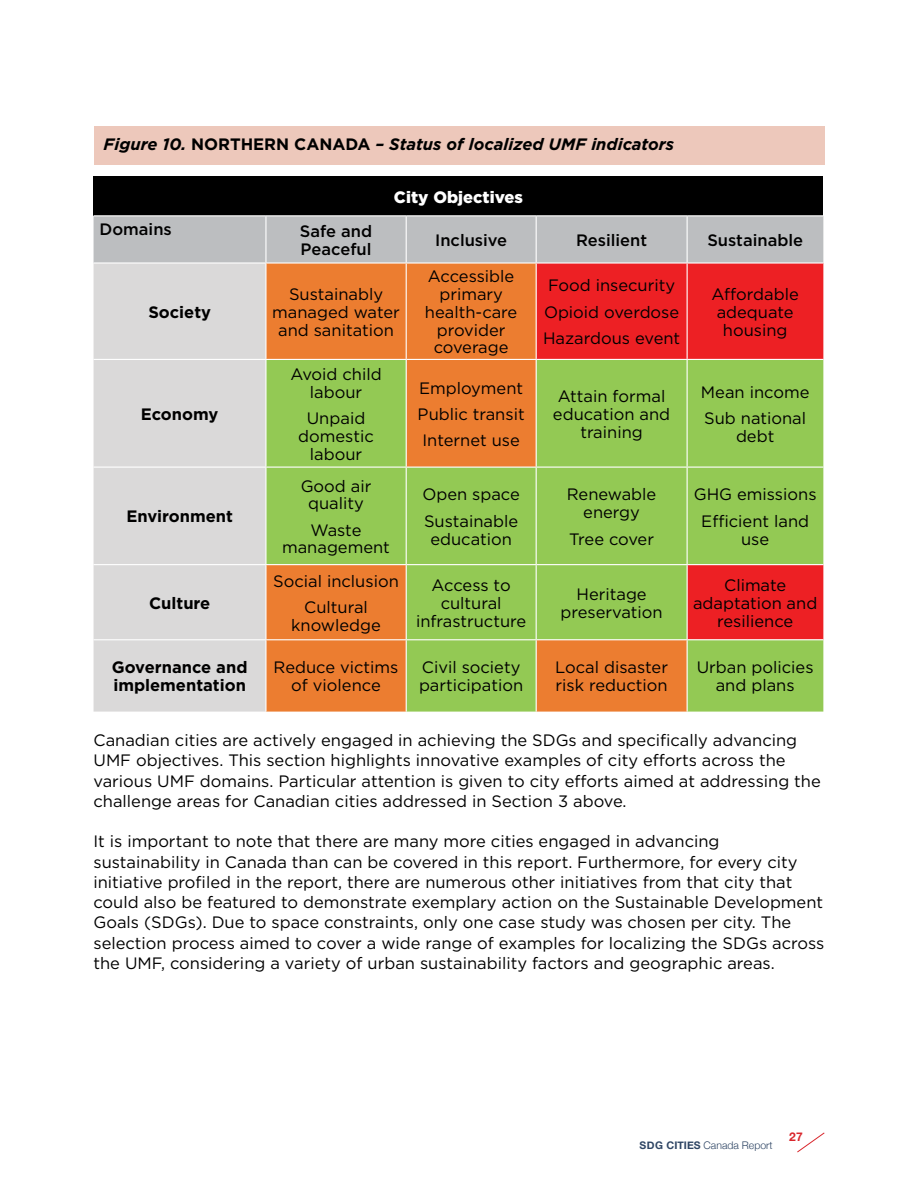
<style>
.page{position:relative;width:918px;height:1188px;background:#fff}
.page>*{position:absolute;margin:0;border:0;box-sizing:border-box;transform-origin:0 0}
.t1{font:16.5px/17.9px "Gotham";color:#000;text-align:center}
.t2{font:700 16.5px/17.9px "Gotham";color:#000}
.t3{font:italic 700 16.5px "Gotham";color:#000}
.t4{font:500 16.5px/17.9px "Gotham";color:#000}
.t5{font:900 16.5px "Gotham";color:#fff}
.t6{font:16.5px "Gotham";letter-spacing:-.02em;color:#000}
.t7{font:700 12px "Helvetica Neue";color:#d9272d}
.t8{font:300 10.5px "Helvetica Neue";color:#2e4564}
.s1{font-style:normal}
.s2{font-weight:700}
</style>
<div class="page">
<svg style="left:797px;top:1132px;width:28px;height:21px"></svg>
<div style="left:94px;top:126px;width:730px;height:39px;background:#edc8bb"></div>
<div style="left:94px;top:176px;width:729px;height:40px;background:#000"></div>
<div style="left:94px;top:216px;width:729px;height:46px;background:#bcbec0"></div>
<div style="left:94px;top:264px;width:171px;height:448px;background:#dad9d9"></div>
<div style="left:267px;top:264px;width:269px;height:95px;background:#ec7d30"></div>
<div style="left:537px;top:264px;width:286px;height:95px;background:#ed2024"></div>
<svg style="left:267px;top:360px;width:556px;height:352px;background:#acaf4a"></svg>
<hr style="left:94px;top:215px;width:172px;height:1px;background:#fff">
<hr style="left:266px;top:215px;width:140px;height:1px;background:#fff">
<hr style="left:265px;top:216px;width:2px;height:46px;background:#fff">
<hr style="left:406px;top:215px;width:130px;height:1px;background:#fff">
<hr style="left:406px;top:216px;width:1px;height:46px;background:#fff">
<hr style="left:536px;top:215px;width:151px;height:1px;background:#fff">
<hr style="left:536px;top:216px;width:1px;height:46px;background:#fff">
<hr style="left:687px;top:215px;width:136px;height:1px;background:#fff">
<hr style="left:687px;top:216px;width:1px;height:46px;background:#fff">
<hr style="left:406px;top:264px;width:1px;height:95px;background:#fff">
<hr style="left:687px;top:264px;width:1px;height:95px;background:#fff">
<hr style="left:94px;top:359px;width:172px;height:1px;background:#fff">
<hr style="left:406px;top:360px;width:1px;height:107px;background:#fff">
<hr style="left:536px;top:360px;width:1px;height:107px;background:#fff">
<hr style="left:687px;top:360px;width:1px;height:107px;background:#fff">
<hr style="left:94px;top:467px;width:172px;height:1px;background:#fff">
<hr style="left:266px;top:467px;width:140px;height:1px;background:#fff">
<hr style="left:406px;top:467px;width:130px;height:1px;background:#fff">
<hr style="left:406px;top:468px;width:1px;height:96px;background:#fff">
<hr style="left:536px;top:467px;width:151px;height:1px;background:#fff">
<hr style="left:536px;top:468px;width:1px;height:96px;background:#fff">
<hr style="left:687px;top:467px;width:136px;height:1px;background:#fff">
<hr style="left:687px;top:468px;width:1px;height:96px;background:#fff">
<hr style="left:94px;top:564px;width:172px;height:1px;background:#fff">
<hr style="left:266px;top:564px;width:140px;height:1px;background:#fff">
<hr style="left:406px;top:564px;width:130px;height:1px;background:#fff">
<hr style="left:406px;top:565px;width:1px;height:74px;background:#fff">
<hr style="left:536px;top:564px;width:151px;height:1px;background:#fff">
<hr style="left:536px;top:565px;width:1px;height:74px;background:#fff">
<hr style="left:687px;top:564px;width:136px;height:1px;background:#fff">
<hr style="left:687px;top:565px;width:1px;height:74px;background:#fff">
<hr style="left:94px;top:639px;width:172px;height:1px;background:#fff">
<hr style="left:266px;top:639px;width:140px;height:1px;background:#fff">
<hr style="left:406px;top:639px;width:130px;height:1px;background:#fff">
<hr style="left:406px;top:640px;width:1px;height:72px;background:#fff">
<hr style="left:536px;top:639px;width:151px;height:1px;background:#fff">
<hr style="left:536px;top:640px;width:1px;height:72px;background:#fff">
<hr style="left:687px;top:639px;width:136px;height:1px;background:#fff">
<hr style="left:687px;top:640px;width:1px;height:72px;background:#fff">
<p class="t3" style="left:103px;top:133px;width:572px">Figure 10. <span class="s1">NORTHERN CANADA</span> – Status of localized UMF indicators</p>
<p class="t5" style="left:394px;top:185px;width:130px">City Objectives</p>
<p class="t4" style="left:100px;top:220px;width:74px">Domains</p>
<p class="t4" style="left:300px;top:222px;width:74px">Safe and<br>Peaceful</p>
<p class="t4" style="left:435px;top:231px;width:74px">Inclusive</p>
<p class="t4" style="left:576px;top:231px;width:73px">Resilient</p>
<p class="t4" style="left:707px;top:231px;width:97px">Sustainable</p>
<p class="t2" style="left:148px;top:303px;width:64px">Society</p>
<p class="t2" style="left:141px;top:405px;width:79px">Economy</p>
<p class="t2" style="left:126px;top:508px;width:108px">Environment</p>
<p class="t2" style="left:149px;top:594px;width:63px">Culture</p>
<p class="t1" style="left:272px;top:285px;width:129px">Sustainably managed water and sanitation</p>
<p class="t1" style="left:290px;top:365px;width:93px">Avoid child labour</p>
<p class="t1" style="left:298px;top:409px;width:77px">Unpaid domestic labour</p>
<p class="t1" style="left:301px;top:476px;width:72px">Good air quality</p>
<p class="t1" style="left:282px;top:521px;width:109px">Waste management</p>
<p class="t1" style="left:273px;top:567px;width:127px;line-height:26.2px">Social inclusion<br>Cultural</p>
<p class="t1" style="left:291px;top:616px;width:91px">knowledge</p>
<p class="t1" style="left:425px;top:267px;width:94px">Accessible primary health-care provider coverage</p>
<p class="t1" style="left:543px;top:272px;width:139px;line-height:26.2px">Food insecurity<br>Opioid overdose<br>Hazardous event</p>
<p class="t1" style="left:712px;top:285px;width:89px">Affordable adequate housing</p>
<p class="t1" style="left:418px;top:374px;width:109px;line-height:26.2px;text-align:justify">Employment Public transit Internet use</p>
<p class="t1" style="left:553px;top:387px;width:119px">Attain formal education and training</p>
<p class="t1" style="left:701px;top:378px;width:110px;line-height:26.2px;text-align:left">Mean income<br>Sub national</p>
<p class="t1" style="left:736px;top:427px;width:40px">debt</p>
<p class="t1" style="left:422px;top:481px;width:99px;line-height:26.2px;text-align:left">Open space<br>Sustainable</p>
<p class="t1" style="left:430px;top:529px;width:83px">education</p>
<p class="t1" style="left:567px;top:485px;width:91px">Renewable energy</p>
<p class="t6" style="left:569px;top:528px;width:86px">Tree cover</p>
<p class="t1" style="left:694px;top:481px;width:124px;line-height:26.2px">GHG emissions<br>Efficient land</p>
<p class="t1" style="left:741px;top:529px;width:30px">use</p>
<p class="t1" style="left:416px;top:576px;width:112px">Access to cultural infrastructure</p>
<p class="t1" style="left:560px;top:585px;width:104px">Heritage preservation</p>
<p class="t1" style="left:693px;top:576px;width:126px">Climate adaptation and resilience</p>
<p class="t2" style="left:112px;top:659px;width:137px">Governance and implementation</p>
<p class="t1" style="left:274px;top:658px;width:126px">Reduce victims of violence</p>
<p class="t1" style="left:419px;top:658px;width:106px;text-align:left">Civil society participation</p>
<p class="t1" style="left:555px;top:658px;width:114px;text-align:left">Local disaster risk reduction</p>
<p class="t1" style="left:697px;top:658px;width:118px">Urban policies and plans</p>
<p class="t1" style="left:93px;top:730px;width:729px;line-height:20.2px;text-align:left">Canadian cities are actively engaged in achieving the SDGs and specifically advancing UMF objectives. This section highlights innovative examples of city efforts across the various UMF domains. Particular attention is given to city efforts aimed at addressing the challenge areas for Canadian cities addressed in Section 3 above.</p>
<p class="t1" style="left:93px;top:831px;width:732px;line-height:20.2px;text-align:left">It is important to note that there are many more cities engaged in advancing sustainability in Canada than can be covered in this report. Furthermore, for every city initiative profiled in the report, there are numerous other initiatives from that city that could also be featured to demonstrate exemplary action on the Sustainable Development Goals (SDGs). Due to space constraints, only one case study was chosen per city. The selection process aimed to cover a wide range of examples for localizing the SDGs across the UMF, considering a variety of urban sustainability factors and geographic areas.</p>
<p class="t8" style="left:640px;top:1137px;width:135px"><span class="s2">SDG CITIES</span> Canada Report</p>
<p class="t7" style="left:789px;top:1128px;width:15px">27</p>
</div>
